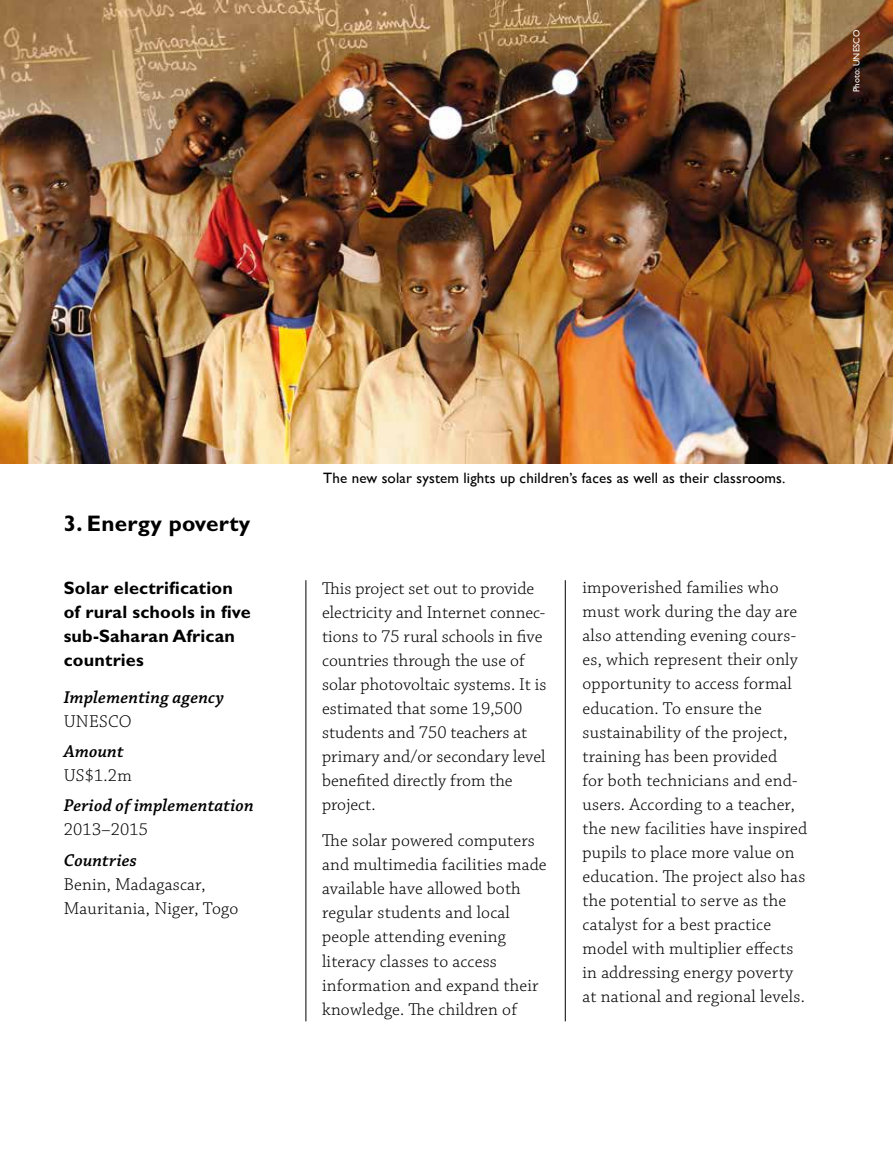
<style>
.page{position:relative;width:893px;height:1149px;background:#fff}
.page>*{position:absolute;margin:0;border:0;box-sizing:border-box;transform-origin:0 0}
.t1{font:700 22.5px "Gill Sans";letter-spacing:.01em;color:#000}
.t2{font:300 18px/24px "Chaparral Pro";letter-spacing:.01em;color:#000}
.t3{font:700 18px/24px "Gill Sans";letter-spacing:.01em;color:#000}
.t4{font:italic 600 18px "Chaparral Pro";letter-spacing:.01em;color:#000}
.t5{font:15px "Gill Sans";letter-spacing:.01em;color:#000}
.t6{font:9px "Gill Sans";letter-spacing:.01em;color:#fff}
</style>
<div class="page">
<img style="left:0;top:0;width:893px;height:464px">
<hr style="left:306px;top:580px;width:1px;height:440px;background:#000">
<hr style="left:565px;top:580px;width:1px;height:440px;background:#000">
<p class="t6" style="left:851px;top:92px;width:64px;rotate:-90deg">Photo: UNESCO</p>
<p class="t1" style="left:64px;top:510px;width:188px">3. Energy poverty</p>
<p class="t3" style="left:64px;top:575px;width:189px">Solar electrification of rural schools in five sub-Saharan African countries</p>
<p class="t4" style="left:64px;top:686px;width:162px">Implementing agency</p>
<p class="t2" style="left:64px;top:709px;width:69px">UNESCO</p>
<p class="t4" style="left:64px;top:740px;width:62px">Amount</p>
<p class="t2" style="left:64px;top:763px;width:69px">US$1.2m</p>
<p class="t4" style="left:64px;top:795px;width:192px">Period of implementation</p>
<p class="t2" style="left:64px;top:818px;width:86px">2013–2015</p>
<p class="t4" style="left:64px;top:849px;width:75px">Countries</p>
<p class="t2" style="left:64px;top:872px;width:176px">Benin, Madagascar,<br>Mauritania, Niger, Togo</p>
<p class="t5" style="left:323px;top:469px;width:464px">The new solar system lights up children’s faces as well as their classrooms.</p>
<p class="t2" style="left:322px;top:576px;width:226px">This project set out to provide electricity and Internet connec&shy;tions to 75 rural schools in five countries through the use of solar photovoltaic systems. It is estimated that some 19,500 students and 750 teachers at primary and/or secondary level benefited directly from the project.</p>
<p class="t2" style="left:322px;top:829px;width:226px">The solar powered computers and multimedia facilities made available have allowed both regular students and local people attending evening literacy classes to access information and expand their knowledge. The children of</p>
<p class="t2" style="left:583px;top:576px;width:226px">impoverished families who must work during the day are also attending evening cours&shy;es, which represent their only opportunity to access formal education. To ensure the sustainability of the project, training has been provided<br>for both technicians and end&shy;users. According to a teacher, the new facilities have inspired pupils to place more value on education. The project also has the potential to serve as the catalyst for a best practice model with multiplier effects in addressing energy poverty at national and regional levels.</p>
</div>
